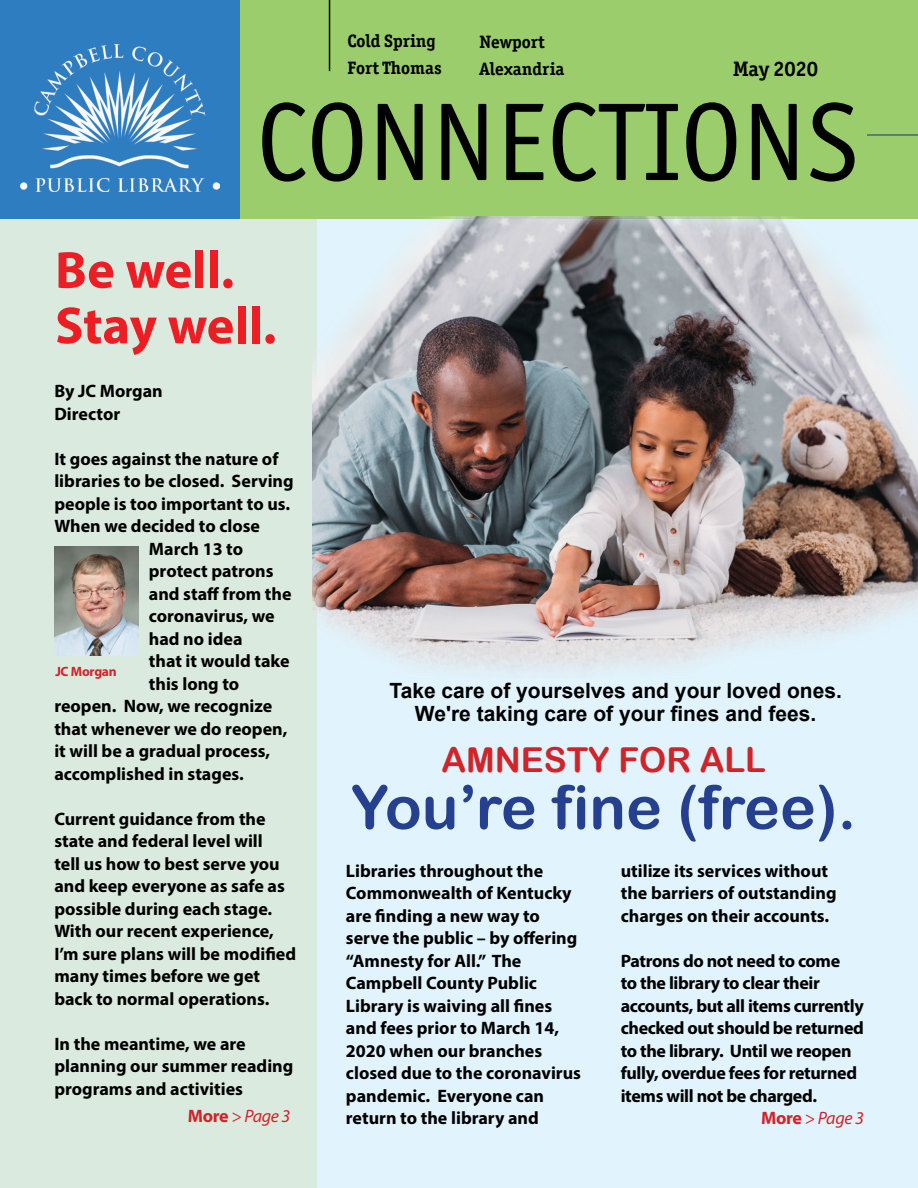
<style>
.page{position:relative;width:918px;height:1188px;background:#fff}
.page>*{position:absolute;margin:0;border:0;box-sizing:border-box;transform-origin:0 0}
.t1{font:111px "Officina Sans ITC Std";color:#000}
.t2{font:60.6px "Arial Rounded MT Bold";color:#25408f}
.t3{font:700 52.5px/55.5px "Myriad Pro";color:#ed1d24}
.t4{font:34.35px "Arial Rounded MT Bold";color:#d2232a}
.t5{font:700 21px/22.5px "Arial";color:#000;text-align:center}
.t6{font:700 21px "Officina Ser ITC Std";color:#000}
.t7{font:700 18px/22.5px "Myriad Pro";color:#000}
.t8{font:700 18px "Myriad Pro";letter-spacing:-.02em;color:#000}
.t9{font:700 18px/27px "Officina Ser ITC Std";color:#000}
.t10{font:italic 18px "Myriad Pro";letter-spacing:-.02em;color:#d2232a}
.t11{font:700 13.5px "Myriad Pro";letter-spacing:-.02em;color:#d2232a}
.s1{font-weight:700;font-style:normal}
</style>
<div class="page">
<div style="left:0;top:219px;width:318px;height:969px;background:#dbeadf"></div>
<div style="left:318px;top:214px;width:600px;height:974px;background:#e1f4fd"></div>
<div style="left:199px;top:0;width:719px;height:218px;background:#9bcd6c"></div>
<div style="left:0;top:0;width:240px;height:218px;background:#2f7dc1"></div>
<img style="left:20px;top:45px;width:199px;height:147px">
<hr style="left:329px;top:0;width:1px;height:71px;background:#000">
<hr style="left:867px;top:135px;width:51px;height:1px;background:#1e3565">
<img style="left:312px;top:217px;width:606px;height:461px">
<img style="left:55px;top:546px;width:84px;height:110px">
<p class="t9" style="left:348px;top:28px;width:96px">Cold Spring<br>Fort Thomas</p>
<p class="t9" style="left:480px;top:29px;width:86px">Newport<br>Alexandria</p>
<p class="t6" style="left:733px;top:56px;width:87px">May 2020</p>
<h1 class="t1" style="left:256px;top:78px;width:604px">CONNECTIONS</h1>
<h3 class="t3" style="left:55px;top:241px;width:223px">Be well.<br>Stay well.</h3>
<p class="t7" style="left:54px;top:379px;width:110px">By JC Morgan<br>Director</p>
<p class="t7" style="left:54px;top:447px;width:226px">It goes against the nature of</p>
<p class="t7" style="left:54px;top:469px;width:241px">libraries to be closed. Serving</p>
<p class="t7" style="left:54px;top:492px;width:237px">people is too important to us.</p>
<p class="t7" style="left:54px;top:514px;width:207px">When we decided to close</p>
<p class="t7" style="left:149px;top:537px;width:96px">March 13 to</p>
<p class="t7" style="left:149px;top:559px;width:126px">protect patrons</p>
<p class="t7" style="left:149px;top:582px;width:144px">and staff from the</p>
<p class="t7" style="left:149px;top:604px;width:127px">coronavirus, we</p>
<p class="t7" style="left:149px;top:627px;width:95px">had no idea</p>
<p class="t7" style="left:149px;top:649px;width:142px">that it would take</p>
<p class="t7" style="left:149px;top:672px;width:92px">this long to</p>
<p class="t7" style="left:54px;top:694px;width:220px">reopen. Now, we recognize</p>
<p class="t7" style="left:54px;top:717px;width:235px">that whenever we do reopen,</p>
<p class="t7" style="left:54px;top:739px;width:217px">it will be a gradual process,</p>
<p class="t7" style="left:54px;top:762px;width:191px">accomplished in stages.</p>
<p class="t7" style="left:54px;top:807px;width:243px">Current guidance from the state and federal level will<br>tell us how to best serve you and keep everyone as safe as possible during each stage.<br>With our recent experience,<br>I’m sure plans will be modified many times before we get back to normal operations.</p>
<p class="t7" style="left:54px;top:1032px;width:241px">In the meantime, we are planning our summer reading programs and activities</p>
<p class="t10" style="left:188px;top:1105px;width:104px"><span class="s1">More</span> &gt; Page 3</p>
<p class="t11" style="left:55px;top:663px;width:63px">JC Morgan</p>
<p class="t5" style="left:389px;top:680px;width:454px">Take care of yourselves and your loved ones.<br>We're taking care of your fines and fees.</p>
<h3 class="t4" style="left:442px;top:740px;width:326px">AMNESTY FOR ALL</h3>
<h2 class="t2" style="left:351px;top:772px;width:507px">You’re fine (free).</h2>
<p class="t7" style="left:346px;top:859px;width:237px">Libraries throughout the<br>Commonwealth of Kentucky are finding a new way to serve the public – by offering “Amnesty for All.” The<br>Campbell County Public<br>Library is waiving all fines and fees prior to March 14,<br>2020 when our branches closed due to the coronavirus pandemic. Everyone can return to the library and</p>
<p class="t7" style="left:621px;top:859px;width:217px">utilize its services without the barriers of outstanding charges on their accounts.</p>
<p class="t8" style="left:621px;top:949px;width:221px">Patrons do not need to come</p>
<p class="t8" style="left:621px;top:971px;width:201px">to the library to clear their</p>
<p class="t8" style="left:621px;top:994px;width:245px">accounts, but all items currently</p>
<p class="t8" style="left:621px;top:1016px;width:245px">checked out should be returned</p>
<p class="t8" style="left:621px;top:1039px;width:232px">to the library. Until we reopen</p>
<p class="t8" style="left:621px;top:1061px;width:238px">fully, overdue fees for returned</p>
<p class="t8" style="left:621px;top:1084px;width:198px">items will not be charged.</p>
<p class="t10" style="left:761px;top:1107px;width:104px"><span class="s1">More</span> &gt; Page 3</p>
</div>
